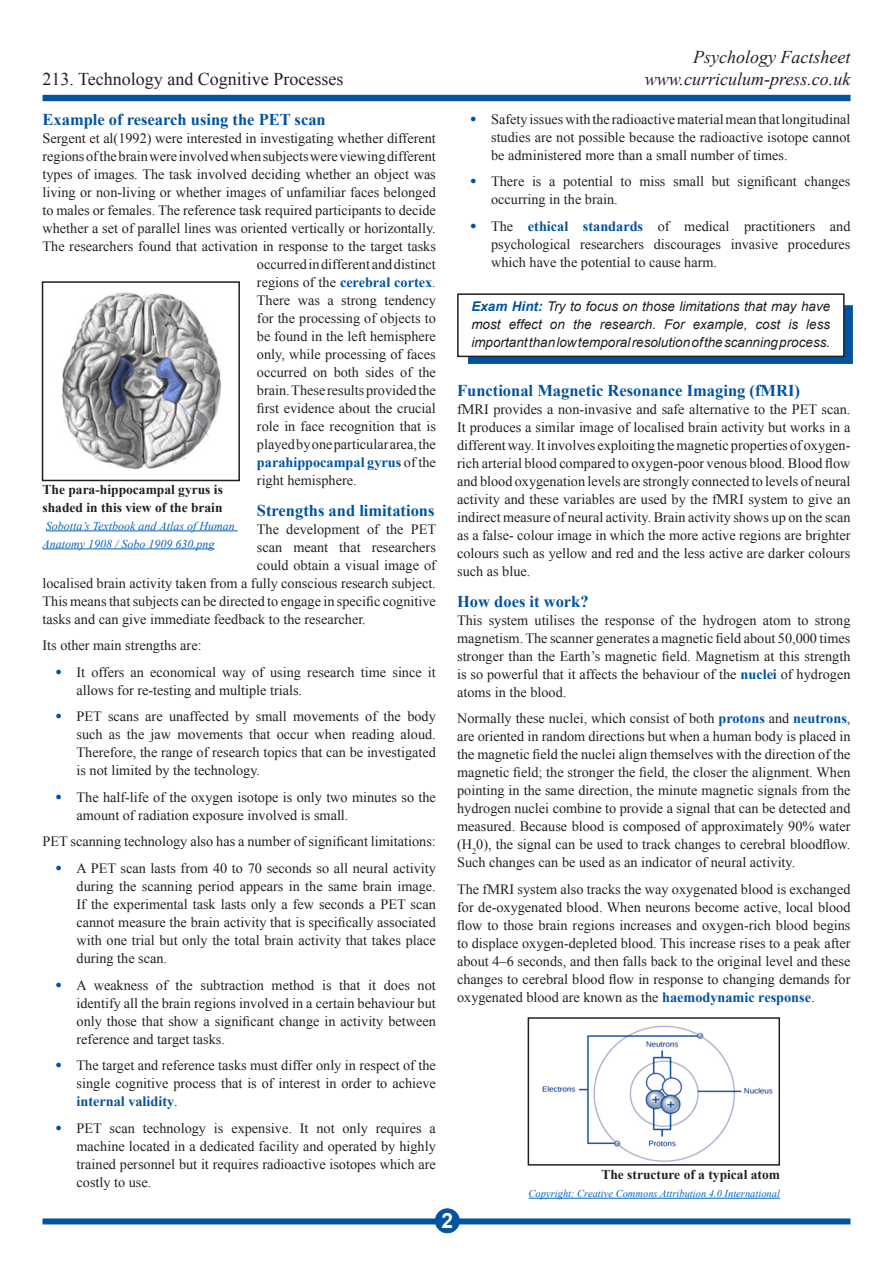
<style>
.page{position:relative;width:893px;height:1263px;background:#fff}
.page>*{position:absolute;margin:0;border:0;box-sizing:border-box;transform-origin:0 0}
.t1{font:700 21px "Arial";color:#fff}
.t2{font:italic 18px "Times New Roman";color:#231f20}
.t3{font:18px "Times New Roman";color:#231f20}
.Headings{font:700 16.5px "Times New Roman";color:#0153a0}
.Body{font:14.25px/18px "Times New Roman";color:#231f20;text-align:justify}
.Body-2{font:700 14.25px "Times New Roman";color:#0153a0}
.Body-3{font:italic 13.5px/18px "Arial";color:#231f20;text-align:justify}
.Figures{font:700 13.5px/18px "Times New Roman";color:#231f20}
.Figures-2{font:italic 12px/18px "Times New Roman";color:#0563c1}
.Figures-3{font:italic 10.5px "Times New Roman";color:#0563c1}
.s1{font-weight:400;color:#231f20}
.s2{font-weight:400}
.s3{font-family:"Arial";font-weight:900;color:#0153a0}
.s4{font-weight:700;color:#0153a0}
</style>
<div class="page">
<div style="left:43px;top:1218px;width:807px;height:6px;background:#01559f"></div>
<div style="left:435px;top:1209px;width:24px;height:24px;background:#01559f;border-radius:50%"></div>
<div style="left:435px;top:1208px;width:25px;height:25px;border:1px solid #01559f;border-radius:50%"></div>
<div style="left:43px;top:95px;width:807px;height:6px;background:#01559f"></div>
<img style="left:62px;top:292px;width:159px;height:178px">
<div style="left:42px;top:281px;width:198px;height:200px;border:2px solid #231f20"></div>
<hr style="left:46px;top:531px;width:192px;height:1px;background:#0563c1">
<hr style="left:43px;top:549px;width:172px;height:1px;background:#0563c1">
<div style="left:468px;top:306px;width:384px;height:58px;background:#0153a0"></div>
<div style="left:458px;top:294px;width:386px;height:62px;background:#fff"></div>
<div style="left:457px;top:293px;width:388px;height:64px;border:2px solid #231f20"></div>
<img style="left:542px;top:1025px;width:231px;height:137px">
<div style="left:528px;top:1017px;width:252px;height:148px;border:2px solid #231f20"></div>
<hr style="left:529px;top:1198px;width:251px;height:1px;background:#0563c1">
<p class="t3" style="left:43px;top:67px;width:302px">213. Technology and Cognitive Processes</p>
<p class="Headings" style="left:43px;top:108px;width:285px">Example of research using the PET scan</p>
<p class="Body" style="left:43px;top:129px;width:395px">Sergent et al(1992) were interested in investigating whether different</p>
<p class="Body" style="left:43px;top:147px;width:395px">regions of the brain were involved when subjects were viewing different</p>
<p class="Body" style="left:43px;top:165px;width:395px">types of images. The task involved deciding whether an object was</p>
<p class="Body" style="left:43px;top:183px;width:395px">living or non-living or whether images of unfamiliar faces belonged</p>
<p class="Body" style="left:43px;top:201px;width:395px">to males or females. The reference task required participants to decide</p>
<p class="Body" style="left:43px;top:219px;width:395px">whether a set of parallel lines was oriented vertically or horizontally.</p>
<p class="Body" style="left:43px;top:237px;width:395px">The researchers found that activation in response to the target tasks</p>
<p class="Body" style="left:257px;top:255px;width:180px">occurred in different and distinct</p>
<p class="Body-2" style="left:257px;top:272px;width:180px"><span class="s1">regions of the</span> cerebral cortex<span class="s2">.</span></p>
<p class="Body" style="left:257px;top:291px;width:180px">There was a strong tendency</p>
<p class="Body" style="left:257px;top:309px;width:180px">for the processing of objects to</p>
<p class="Body" style="left:257px;top:327px;width:180px">be found in the left hemisphere</p>
<p class="Body" style="left:257px;top:345px;width:180px">only, while processing of faces</p>
<p class="Body" style="left:257px;top:363px;width:180px">occurred on both sides of the</p>
<p class="Body" style="left:257px;top:381px;width:180px">brain. These results provided the</p>
<p class="Body" style="left:257px;top:399px;width:180px">first evidence about the crucial</p>
<p class="Body" style="left:257px;top:417px;width:180px">role in face recognition that is</p>
<p class="Body" style="left:257px;top:435px;width:180px">played by one particular area, the</p>
<p class="Body-2" style="left:257px;top:452px;width:180px">parahippocampal gyrus <span class="s1">of the</span></p>
<p class="Body" style="left:257px;top:471px;width:101px">right hemisphere.</p>
<p class="Headings" style="left:257px;top:499px;width:179px">Strengths and limitations</p>
<p class="Body" style="left:257px;top:520px;width:181px">The development of the PET</p>
<p class="Body" style="left:257px;top:538px;width:180px">scan meant that researchers</p>
<p class="Body" style="left:257px;top:556px;width:180px">could obtain a visual image of</p>
<p class="Body" style="left:43px;top:574px;width:395px">localised brain activity taken from a fully conscious research subject.</p>
<p class="Body" style="left:43px;top:592px;width:395px">This means that subjects can be directed to engage in specific cognitive</p>
<p class="Body" style="left:43px;top:610px;width:325px">tasks and can give immediate feedback to the researcher.</p>
<p class="Body" style="left:43px;top:636px;width:161px">Its other main strengths are:</p>
<p class="Body" style="left:77px;top:663px;width:361px;text-indent:-21px"><span class="s3">•</span> It offers an economical way of using research time since it allows for re-testing and multiple trials.</p>
<p class="Body" style="left:77px;top:707px;width:361px;text-indent:-21px"><span class="s3">•</span> PET scans are unaffected by small movements of the body such as the jaw movements that occur when reading aloud.<br>Therefore, the range of research topics that can be investigated is not limited by the technology.</p>
<p class="Body" style="left:77px;top:788px;width:361px;text-indent:-21px"><span class="s3">•</span> The half-life of the oxygen isotope is only two minutes so the amount of radiation exposure involved is small.</p>
<p class="Body" style="left:43px;top:832px;width:395px">PET scanning technology also has a number of significant limitations:</p>
<p class="Body" style="left:77px;top:859px;width:361px;text-indent:-21px"><span class="s3">•</span> A PET scan lasts from 40 to 70 seconds so all neural activity during the scanning period appears in the same brain image.<br>If the experimental task lasts only a few seconds a PET scan cannot measure the brain activity that is specifically associated with one trial but only the total brain activity that takes place during the scan.</p>
<p class="Body" style="left:77px;top:975px;width:361px;text-indent:-21px"><span class="s3">•</span> A weakness of the subtraction method is that it does not identify all the brain regions involved in a certain behaviour but only those that show a significant change in activity between reference and target tasks.</p>
<p class="Body" style="left:77px;top:1056px;width:361px;text-indent:-21px"><span class="s3">•</span> The target and reference tasks must differ only in respect of the single cognitive process that is of interest in order to achieve <span class="s4">internal validity</span>.</p>
<p class="Body" style="left:77px;top:1118px;width:361px;text-indent:-21px"><span class="s3">•</span> PET scan technology is expensive. It not only requires a machine located in a dedicated facility and operated by highly trained personnel but it requires radioactive isotopes which are costly to use.</p>
<p class="Figures" style="left:43px;top:480px;width:182px">The para-hippocampal gyrus is shaded in this view of the brain</p>
<p class="Figures-2" style="left:43px;top:516px;width:194px">Sobotta’s Textbook and Atlas of Human<br>Anatomy 1908 / Sobo 1909 630.png</p>
<p class="t2" style="left:693px;top:45px;width:159px">Psychology Factsheet</p>
<p class="t2" style="left:645px;top:67px;width:207px">www.curriculum-press.co.uk</p>
<p class="Body" style="left:491px;top:110px;width:361px;text-indent:-21px"><span class="s3">•</span> Safety issues with the radioactive material mean that longitudinal studies are not possible because the radioactive isotope cannot be administered more than a small number of times.</p>
<p class="Body" style="left:491px;top:172px;width:361px;text-indent:-21px"><span class="s3">•</span> There is a potential to miss small but significant changes occurring in the brain.</p>
<p class="Body" style="left:491px;top:217px;width:361px;text-indent:-21px"><span class="s3">•</span> The <span class="s4">ethical standards</span> of medical practitioners and psychological researchers discourages invasive procedures which have the potential to cause harm.</p>
<p class="Body-3" style="left:471px;top:298px;width:360px"><span class="s4">Exam Hint:</span> Try to focus on those limitations that may have most effect on the research. For example, cost is less important than low temporal resolution of the scanning process.</p>
<p class="Headings" style="left:457px;top:379px;width:344px">Functional Magnetic Resonance Imaging (fMRI)</p>
<p class="Body" style="left:457px;top:400px;width:395px">fMRI provides a non-invasive and safe alternative to the PET scan.<br>It produces a similar image of localised brain activity but works in a different way. It involves exploiting the magnetic properties of oxygen&shy;rich arterial blood compared to oxygen-poor venous blood. Blood flow and blood oxygenation levels are strongly connected to levels of neural activity and these variables are used by the fMRI system to give an indirect measure of neural activity. Brain activity shows up on the scan as a false- colour image in which the more active regions are brighter colours such as yellow and red and the less active are darker colours such as blue.</p>
<p class="Headings" style="left:457px;top:590px;width:133px">How does it work?</p>
<p class="Body" style="left:457px;top:611px;width:395px">This system utilises the response of the hydrogen atom to strong magnetism. The scanner generates a magnetic field about 50,000 times stronger than the Earth’s magnetic field. Magnetism at this strength is so powerful that it affects the behaviour of the <span class="s4">nuclei</span> of hydrogen atoms in the blood.</p>
<p class="Body" style="left:457px;top:709px;width:395px">Normally these nuclei, which consist of both <span class="s4">protons</span> and <span class="s4">neutrons</span>, are oriented in random directions but when a human body is placed in the magnetic field the nuclei align themselves with the direction of the magnetic field; the stronger the field, the closer the alignment. When pointing in the same direction, the minute magnetic signals from the hydrogen nuclei combine to provide a signal that can be detected and measured. Because blood is composed of approximately 90% water (H<sub>2</sub>0), the signal can be used to track changes to cerebral bloodflow.<br>Such changes can be used as an indicator of neural activity.</p>
<p class="Body" style="left:457px;top:880px;width:395px">The fMRI system also tracks the way oxygenated blood is exchanged for de-oxygenated blood. When neurons become active, local blood flow to those brain regions increases and oxygen-rich blood begins to displace oxygen-depleted blood. This increase rises to a peak after about 4–6 seconds, and then falls back to the original level and these changes to cerebral blood flow in response to changing demands for oxygenated blood are known as the <span class="s4">haemodynamic response</span>.</p>
<p class="Figures" style="left:601px;top:1165px;width:180px">The structure of a typical atom</p>
<p class="Figures-3" style="left:529px;top:1186px;width:253px">Copyright: Creative Commons Attribution 4.0 International</p>
<p class="t1" style="left:441px;top:1206px;width:13px">2</p>
</div>
